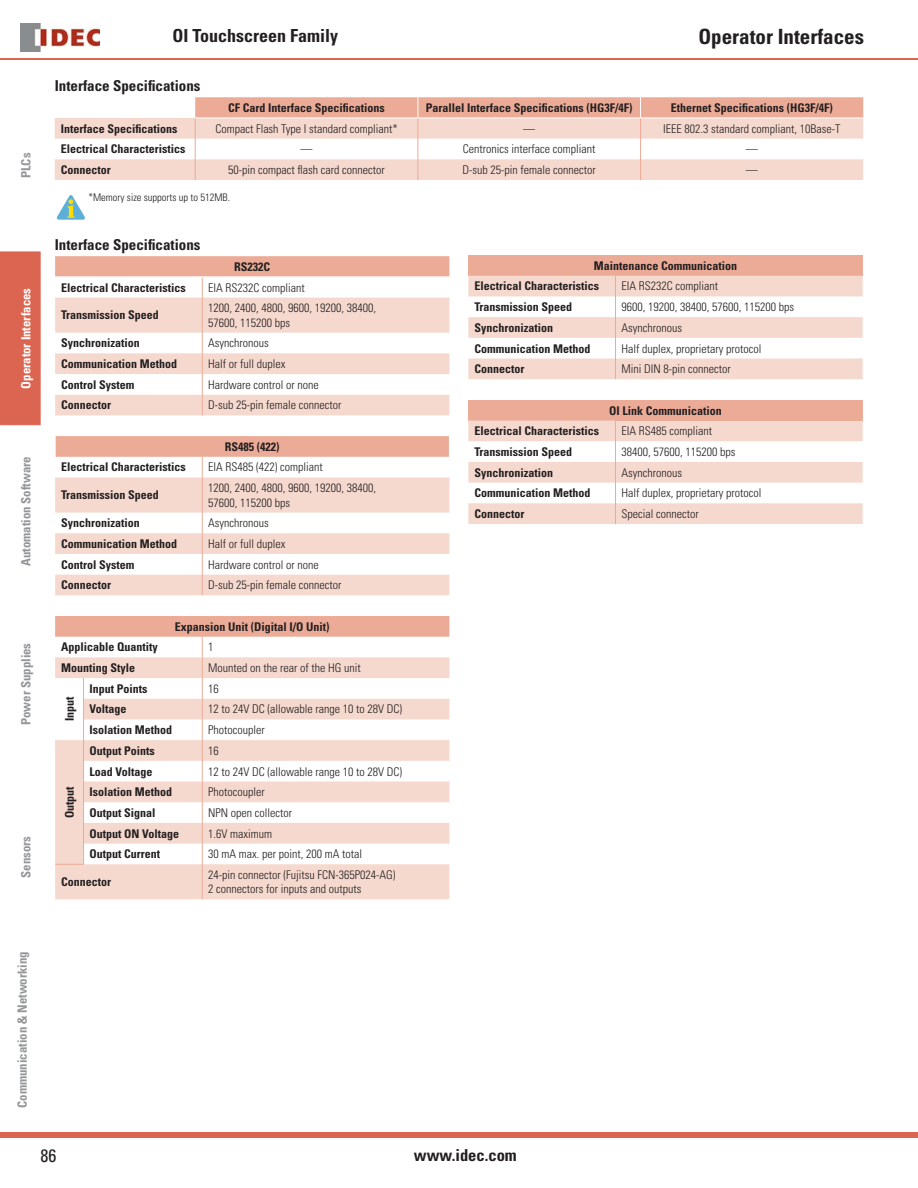
<style>
.page{position:relative;width:918px;height:1188px;background:#fff}
.page>*{position:absolute;margin:0;border:0;box-sizing:border-box;transform-origin:0 0}
.t1{font:700 condensed 21px "Univers LT Std";color:#231f20}
.t2{font:700 condensed 18px "Univers LT Std";color:#231f20}
.t3{font:condensed 18px "Univers LT Std";color:#231f20}
.t4{font:700 condensed 16.5px "Univers LT Std";color:#231f20}
.t5{font:700 condensed 15px "Univers LT Std";color:#231f20}
.t6{font:700 condensed 12.75px "Univers LT Std";color:#939598}
.t7{font:700 condensed 12.75px "Univers LT Std";color:#fff}
.t8{font:300 condensed 12px/14.4px "Univers LT Std";color:#231f20}
.t9{font:700 condensed 12px/20.7px "Univers LT Std";color:#231f20}
.t10{font:300 condensed 10.5px "Univers LT Std";color:#231f20}
</style>
<div class="page">
<hr style="left:0;top:59px;width:918px;height:1px;background:#db6551">
<div style="left:0;top:1132px;width:918px;height:6px;background:#db6551"></div>
<img style="left:20px;top:24px;width:80px;height:27px">
<hr style="left:40px;top:252px;width:1px;height:172px;background:#db6551">
<div style="left:0;top:252px;width:40px;height:173px;background:#db6551"></div>
<svg style="left:55px;top:118px;width:140px;height:62px;fill:#f6d9ce"></svg>
<svg style="left:195px;top:97px;width:668px;height:83px"></svg>
<svg style="left:57px;top:195px;width:28px;height:25px"></svg>
<svg style="left:55px;top:256px;width:394px;height:42px"></svg>
<svg style="left:55px;top:298px;width:147px;height:601px;fill:#f6d9ce"></svg>
<svg style="left:202px;top:298px;width:247px;height:601px;fill:#f6d9ce"></svg>
<svg style="left:202px;top:637px;width:1px;height:227px"></svg>
<hr style="left:202px;top:864px;width:1px;height:35px;background:#ecab97">
<svg style="left:202px;top:457px;width:1px;height:20px"></svg>
<hr style="left:202px;top:477px;width:1px;height:36px;background:#ecab97">
<svg style="left:202px;top:513px;width:1px;height:82px"></svg>
<svg style="left:55px;top:436px;width:1px;height:21px"></svg>
<svg style="left:202px;top:278px;width:1px;height:20px"></svg>
<hr style="left:202px;top:298px;width:1px;height:35px;background:#ecab97">
<svg style="left:202px;top:333px;width:1px;height:82px"></svg>
<hr style="left:55px;top:277px;width:147px;height:1px;background:#fff">
<hr style="left:202px;top:277px;width:247px;height:1px;background:#fff">
<svg style="left:55px;top:678px;width:29px;height:187px"></svg>
<div style="left:468px;top:255px;width:395px;height:21px;background:#ecab97"></div>
<svg style="left:468px;top:276px;width:395px;height:248px;fill:#f6d9ce"></svg>
<div style="left:468px;top:400px;width:395px;height:21px;background:#ecab97"></div>
<svg style="left:468px;top:421px;width:148px;height:103px"></svg>
<svg style="left:615px;top:276px;width:1px;height:103px"></svg>
<h2 class="t2" style="left:172px;top:27px;width:167px">OI Touchscreen Family</h2>
<p class="t5" style="left:55px;top:79px;width:147px">Interface Specifications</p>
<h1 class="t1" style="left:698px;top:27px;width:167px">Operator Interfaces</h1>
<p class="t6" style="left:20px;top:178px;width:27px;rotate:-90deg">PLCs</p>
<p class="t7" style="left:20px;top:389px;width:102px;rotate:-90deg">Operator Interfaces</p>
<p class="t6" style="left:20px;top:566px;width:111px;rotate:-90deg">Automation Software</p>
<p class="t6" style="left:20px;top:725px;width:84px;rotate:-90deg">Power Supplies</p>
<p class="t6" style="left:20px;top:878px;width:43px;rotate:-90deg">Sensors</p>
<p class="t9" style="left:228px;top:98px;width:158px">CF Card Interface Specifications</p>
<p class="t9" style="left:426px;top:98px;width:208px">Parallel Interface Specifications (HG3F/4F)</p>
<p class="t9" style="left:671px;top:98px;width:163px">Ethernet Specifications (HG3F/4F)</p>
<p class="t9" style="left:61px;top:119px;width:118px">Interface Specifications</p>
<p class="t8" style="left:215px;top:122px;width:184px">Compact Flash Type I standard compliant*</p>
<p class="t8" style="left:523px;top:122px;width:13px">—</p>
<p class="t8" style="left:663px;top:122px;width:179px">IEEE 802.3 standard compliant, 10Base-T</p>
<p class="t9" style="left:61px;top:139px;width:126px">Electrical Characteristics</p>
<p class="t8" style="left:301px;top:143px;width:13px">—</p>
<p class="t8" style="left:463px;top:143px;width:134px">Centronics interface compliant</p>
<p class="t8" style="left:746px;top:143px;width:13px">—</p>
<p class="t9" style="left:61px;top:160px;width:52px">Connector</p>
<p class="t8" style="left:228px;top:163px;width:158px">50-pin compact flash card connector</p>
<p class="t8" style="left:463px;top:163px;width:135px">D-sub 25-pin female connector</p>
<p class="t8" style="left:746px;top:163px;width:13px">—</p>
<p class="t10" style="left:88px;top:192px;width:143px">*Memory size supports up to 512MB.</p>
<p class="t5" style="left:55px;top:238px;width:147px">Interface Specifications</p>
<p class="t9" style="left:234px;top:257px;width:37px">RS232C</p>
<p class="t9" style="left:61px;top:278px;width:126px">Electrical Characteristics</p>
<p class="t8" style="left:208px;top:281px;width:98px">EIA RS232C compliant</p>
<p class="t9" style="left:61px;top:306px;width:99px">Transmission Speed</p>
<p class="t8" style="left:208px;top:302px;width:169px">1200, 2400, 4800, 9600, 19200, 38400,<br>57600, 115200 bps</p>
<p class="t9" style="left:61px;top:333px;width:80px">Synchronization</p>
<p class="t8" style="left:208px;top:337px;width:62px">Asynchronous</p>
<p class="t9" style="left:61px;top:354px;width:118px">Communication Method</p>
<p class="t8" style="left:208px;top:357px;width:79px">Half or full duplex</p>
<p class="t9" style="left:61px;top:375px;width:75px">Control System</p>
<p class="t8" style="left:208px;top:378px;width:112px">Hardware control or none</p>
<p class="t9" style="left:61px;top:395px;width:52px">Connector</p>
<p class="t8" style="left:208px;top:399px;width:135px">D-sub 25-pin female connector</p>
<p class="t9" style="left:225px;top:437px;width:56px">RS485 (422)</p>
<p class="t9" style="left:61px;top:458px;width:126px">Electrical Characteristics</p>
<p class="t8" style="left:208px;top:461px;width:116px">EIA RS485 (422) compliant</p>
<p class="t9" style="left:61px;top:485px;width:99px">Transmission Speed</p>
<p class="t8" style="left:208px;top:481px;width:169px">1200, 2400, 4800, 9600, 19200, 38400,<br>57600, 115200 bps</p>
<p class="t9" style="left:61px;top:513px;width:80px">Synchronization</p>
<p class="t8" style="left:208px;top:517px;width:62px">Asynchronous</p>
<p class="t9" style="left:61px;top:534px;width:118px">Communication Method</p>
<p class="t8" style="left:208px;top:537px;width:79px">Half or full duplex</p>
<p class="t9" style="left:61px;top:555px;width:75px">Control System</p>
<p class="t8" style="left:208px;top:558px;width:112px">Hardware control or none</p>
<p class="t9" style="left:61px;top:575px;width:52px">Connector</p>
<p class="t8" style="left:208px;top:579px;width:135px">D-sub 25-pin female connector</p>
<p class="t9" style="left:175px;top:617px;width:156px">Expansion Unit (Digital I/O Unit)</p>
<p class="t9" style="left:61px;top:637px;width:98px">Applicable Quantity</p>
<p class="t8" style="left:208px;top:641px;width:7px">1</p>
<p class="t9" style="left:61px;top:658px;width:76px">Mounting Style</p>
<p class="t8" style="left:208px;top:661px;width:154px">Mounted on the rear of the HG unit</p>
<p class="t9" style="left:60px;top:721px;width:26px;rotate:-90deg">Input</p>
<p class="t9" style="left:474px;top:256px;width:264px;text-indent:119px">Maintenance Communication<br>Electrical Characteristics</p>
<p class="t8" style="left:622px;top:280px;width:98px">EIA RS232C compliant</p>
<p class="t9" style="left:474px;top:297px;width:99px">Transmission Speed</p>
<p class="t8" style="left:622px;top:300px;width:174px">9600, 19200, 38400, 57600, 115200 bps</p>
<p class="t9" style="left:474px;top:318px;width:80px">Synchronization</p>
<p class="t8" style="left:622px;top:321px;width:62px">Asynchronous</p>
<p class="t9" style="left:474px;top:339px;width:118px">Communication Method</p>
<p class="t8" style="left:622px;top:342px;width:141px">Half duplex, proprietary protocol</p>
<p class="t9" style="left:474px;top:359px;width:52px">Connector</p>
<p class="t8" style="left:622px;top:362px;width:111px">Mini DIN 8-pin connector</p>
<p class="t9" style="left:609px;top:401px;width:114px">OI Link Communication</p>
<p class="t9" style="left:474px;top:421px;width:126px">Electrical Characteristics</p>
<p class="t8" style="left:622px;top:425px;width:92px">EIA RS485 compliant</p>
<p class="t9" style="left:474px;top:442px;width:99px">Transmission Speed</p>
<p class="t8" style="left:622px;top:445px;width:115px">38400, 57600, 115200 bps</p>
<p class="t9" style="left:474px;top:463px;width:80px">Synchronization</p>
<p class="t8" style="left:622px;top:466px;width:62px">Asynchronous</p>
<p class="t9" style="left:474px;top:483px;width:118px">Communication Method</p>
<p class="t8" style="left:622px;top:487px;width:141px">Half duplex, proprietary protocol</p>
<p class="t9" style="left:474px;top:504px;width:52px">Connector</p>
<p class="t8" style="left:622px;top:507px;width:79px">Special connector</p>
<p class="t9" style="left:90px;top:679px;width:60px">Input Points</p>
<p class="t8" style="left:208px;top:682px;width:12px">16</p>
<p class="t9" style="left:90px;top:700px;width:38px">Voltage</p>
<p class="t8" style="left:208px;top:703px;width:195px">12 to 24V DC (allowable range 10 to 28V DC)</p>
<p class="t9" style="left:90px;top:720px;width:84px">Isolation Method</p>
<p class="t8" style="left:208px;top:723px;width:58px">Photocoupler</p>
<p class="t9" style="left:90px;top:741px;width:67px">Output Points</p>
<p class="t8" style="left:208px;top:744px;width:12px">16</p>
<p class="t9" style="left:90px;top:762px;width:64px">Load Voltage</p>
<p class="t8" style="left:208px;top:765px;width:195px">12 to 24V DC (allowable range 10 to 28V DC)</p>
<p class="t9" style="left:90px;top:782px;width:84px">Isolation Method</p>
<p class="t8" style="left:208px;top:786px;width:58px">Photocoupler</p>
<p class="t9" style="left:90px;top:803px;width:68px">Output Signal</p>
<p class="t8" style="left:208px;top:806px;width:85px">NPN open collector</p>
<p class="t9" style="left:90px;top:824px;width:91px">Output ON Voltage</p>
<p class="t8" style="left:208px;top:827px;width:65px">1.6V maximum</p>
<p class="t9" style="left:90px;top:844px;width:72px">Output Current</p>
<p class="t8" style="left:208px;top:848px;width:155px">30 mA max. per point, 200 mA total</p>
<p class="t9" style="left:61px;top:872px;width:52px">Connector</p>
<p class="t8" style="left:208px;top:868px;width:189px">24-pin connector (Fujitsu FCN-365P024-AG)<br>2 connectors for inputs and outputs</p>
<p class="t9" style="left:60px;top:818px;width:34px;rotate:-90deg">Output</p>
<p class="t6" style="left:16px;top:1108px;width:158px;rotate:-90deg">Communication &amp; Networking</p>
<h2 class="t3" style="left:41px;top:1147px;width:17px">86</h2>
<h3 class="t4" style="left:414px;top:1148px;width:104px">www.idec.com</h3>
</div>
